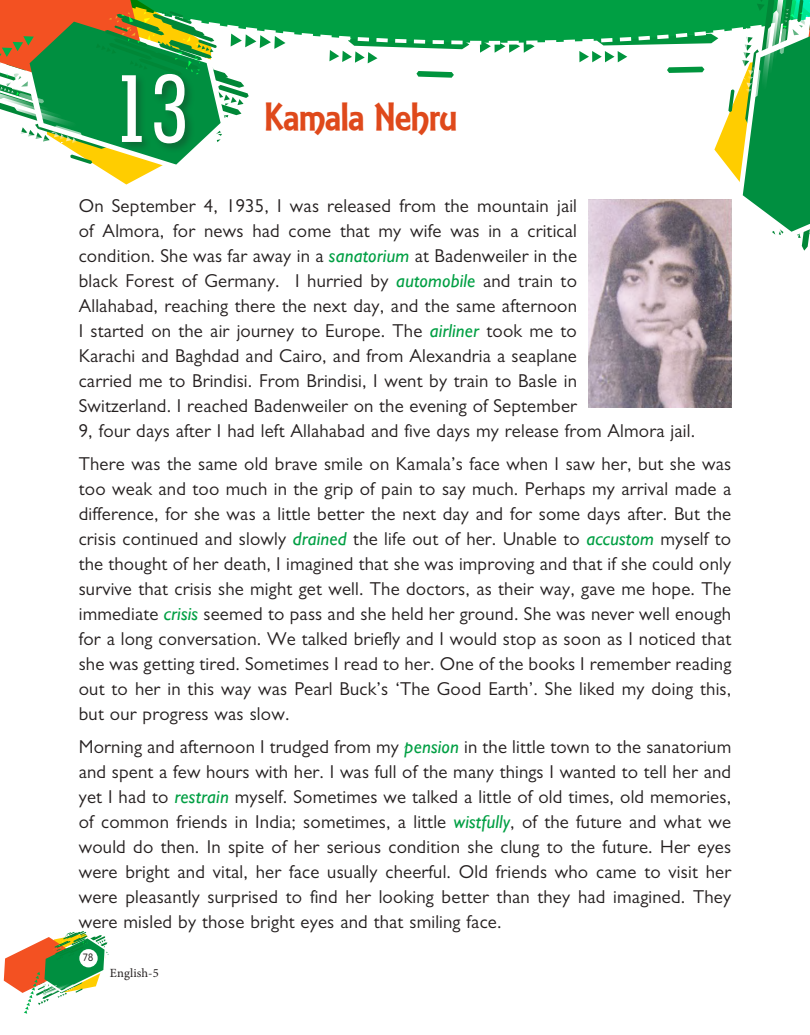
<style>
.page{position:relative;width:810px;height:1035px;background:#fff}
.page>*{position:absolute;margin:0;border:0;box-sizing:border-box;transform-origin:0 0}
.t1{font:500 condensed 100px "Geometric Slab 703 BT";color:#fff}
.t2{font:37.5px "Estelle Black SF";letter-spacing:-.01em;color:#df491b}
.t3{font:18.75px/25px "Gill Sans MT Pro";letter-spacing:.01em;color:#241f1f;text-align:justify}
.t4{font:12.5px "Minion Pro";letter-spacing:.01em;color:#241f1f}
.t5{font:10px "B Preplay";color:#241f1f}
.s1{font-family:"Gill Sans";font-style:italic;color:#009f43}
</style>
<div class="page">
<svg style="left:4px;top:931px;width:105px;height:83px"></svg>
<div style="left:79px;top:949px;width:19px;height:18px;background:#fff;border-radius:50%"></div>
<svg style="left:0;top:0;width:810px;height:251px"></svg>
<img style="left:588px;top:199px;width:144px;height:209px">
<div style="left:119px;top:71px;width:77px;height:83px;background:#241f1f;opacity:.35"></div>
<h1 class="t1" style="left:112px;top:46px;width:79px">13</h1>
<h2 class="t2" style="left:264px;top:93px;width:195px">Kamala Nehru</h2>
<p class="t3" style="left:79px;top:193px;width:618px;text-align:left">On September 4, 1935, I was released from the mountain jail<br>of Almora, for news had come that my wife was in a critical<br>condition. She was far away in a <span class="s1">sanatorium</span> at Badenweiler in the<br>black Forest of Germany. I hurried by <span class="s1">automobile</span> and train to<br>Allahabad, reaching there the next day, and the same afternoon<br>I started on the air journey to Europe. The <span class="s1">airliner</span> took me to<br>Karachi and Baghdad and Cairo, and from Alexandria a seaplane<br>carried me to Brindisi. From Brindisi, I went by train to Basle in<br>Switzerland. I reached Badenweiler on the evening of September<br>9, four days after I had left Allahabad and five days my release from Almora jail.</p>
<p class="t3" style="left:79px;top:451px;width:654px">There was the same old brave smile on Kamala’s face when I saw her, but she was too weak and too much in the grip of pain to say much. Perhaps my arrival made a difference, for she was a little better the next day and for some days after. But the crisis continued and slowly <span class="s1">drained</span> the life out of her. Unable to <span class="s1">accustom</span> myself to the thought of her death, I imagined that she was improving and that if she could only survive that crisis she might get well. The doctors, as their way, gave me hope. The immediate <span class="s1">crisis</span> seemed to pass and she held her ground. She was never well enough for a long conversation. We talked briefly and I would stop as soon as I noticed that she was getting tired. Sometimes I read to her. One of the books I remember reading out to her in this way was Pearl Buck’s ‘The Good Earth’. She liked my doing this, but our progress was slow.</p>
<p class="t3" style="left:79px;top:734px;width:654px">Morning and afternoon I trudged from my <span class="s1">pension</span> in the little town to the sanatorium and spent a few hours with her. I was full of the many things I wanted to tell her and yet I had to <span class="s1">restrain</span> myself. Sometimes we talked a little of old times, old memories, of common friends in India; sometimes, a little <span class="s1">wistfully</span>, of the future and what we would do then. In spite of her serious condition she clung to the future. Her eyes were bright and vital, her face usually cheerful. Old friends who came to visit her were pleasantly surprised to find her looking better than they had imagined. They were misled by those bright eyes and that smiling face.</p>
<p class="t5" style="left:83px;top:952px;width:12px">78</p>
<p class="t4" style="left:110px;top:965px;width:50px">English-5</p>
</div>
